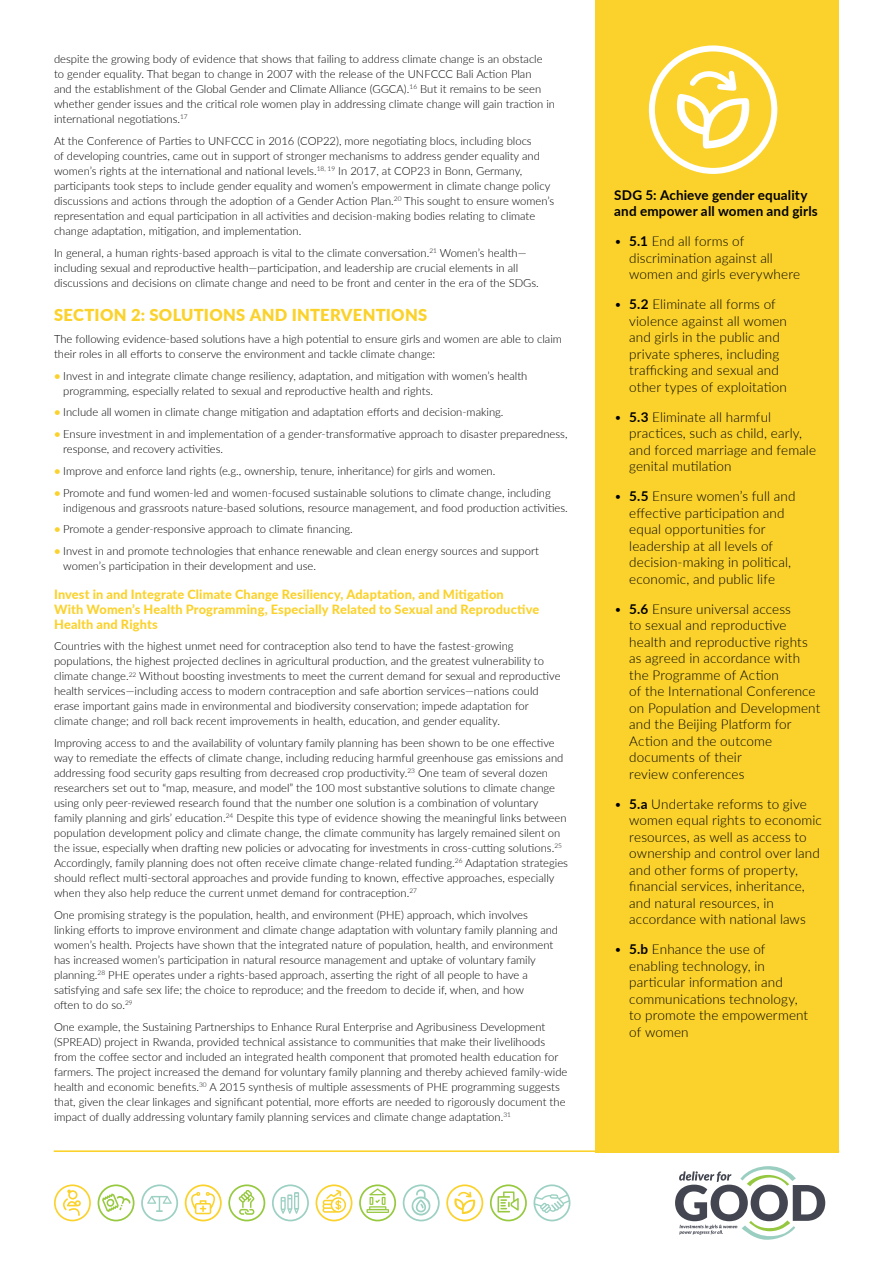
<style>
.page{position:relative;width:893px;height:1263px;background:#fff}
.page>*{position:absolute;margin:0;border:0;box-sizing:border-box;transform-origin:0 0}
.t1{font:900 16.5px "Lato";letter-spacing:.02em;color:#fbd22c}
.t2{font:300 13.5px/16.5px "Lato";letter-spacing:.01em;color:#000}
.t3{font:700 13.5px/16.5px "Lato";letter-spacing:.015em;color:#000}
.t4{font:800 12.75px/15px "Lato";letter-spacing:.015em;color:#fbd22c}
.t5{font:300 11.25px/15px "Lato";color:#000}
.s1{font-weight:700;color:#fbd22c}
.s2{font-weight:700}
</style>
<div class="page">
<hr style="left:54px;top:1150px;width:785px;height:2px;background:#fbd22c">
<div style="left:595px;top:0;width:244px;height:1152px;background:#fbd22c"></div>
<svg style="left:141px;top:1184px;width:37px;height:37px"></svg>
<svg style="left:98px;top:1184px;width:37px;height:37px"></svg>
<svg style="left:228px;top:1184px;width:37px;height:37px"></svg>
<svg style="left:359px;top:1184px;width:37px;height:37px"></svg>
<svg style="left:54px;top:1184px;width:37px;height:37px"></svg>
<svg style="left:490px;top:1184px;width:37px;height:37px"></svg>
<svg style="left:533px;top:1184px;width:37px;height:37px"></svg>
<svg style="left:272px;top:1184px;width:37px;height:37px"></svg>
<svg style="left:403px;top:1184px;width:37px;height:37px"></svg>
<svg style="left:446px;top:1184px;width:37px;height:37px"></svg>
<svg style="left:185px;top:1184px;width:37px;height:37px"></svg>
<svg style="left:316px;top:1184px;width:36px;height:37px"></svg>
<svg style="left:675px;top:1166px;width:150px;height:74px"></svg>
<svg style="left:649px;top:45px;width:128px;height:129px"></svg>
<p class="t5" style="left:54px;top:51px;width:503px">despite the growing body of evidence that shows that failing to address climate change is an obstacle to gender equality. That began to change in 2007 with the release of the UNFCCC Bali Action Plan<br>and the establishment of the Global Gender and Climate Alliance (GGCA).<sup>16</sup> But it remains to be seen whether gender issues and the critical role women play in addressing climate change will gain traction in international negotiations.<sup>17</sup></p>
<p class="t5" style="left:54px;top:133px;width:502px">At the Conference of Parties to UNFCCC in 2016 (COP22), more negotiating blocs, including blocs<br>of developing countries, came out in support of stronger mechanisms to address gender equality and women’s rights at the international and national levels.<sup>18,</sup> <sup>19</sup> In 2017, at COP23 in Bonn, Germany, participants took steps to include gender equality and women’s empowerment in climate change policy discussions and actions through the adoption of a Gender Action Plan.<sup>20</sup> This sought to ensure women’s representation and equal participation in all activities and decision-making bodies relating to climate change adaptation, mitigation, and implementation.</p>
<p class="t5" style="left:54px;top:245px;width:486px">In general, a human rights-based approach is vital to the climate conversation.<sup>21</sup> Women’s health— including sexual and reproductive health—participation, and leadership are crucial elements in all discussions and decisions on climate change and need to be front and center in the era of the SDGs.</p>
<h1 class="t1" style="left:54px;top:303px;width:375px">SECTION 2: SOLUTIONS AND INTERVENTIONS</h1>
<p class="t5" style="left:54px;top:331px;width:509px">The following evidence-based solutions have a high potential to ensure girls and women are able to claim their roles in all efforts to conserve the environment and tackle climate change:</p>
<p class="t5" style="left:63px;top:368px;width:466px;text-indent:-9px"><span class="s1">•</span> Invest in and integrate climate change resiliency, adaptation, and mitigation with women’s health programming, especially related to sexual and reproductive health and rights.</p>
<p class="t5" style="left:54px;top:404px;width:451px"><span class="s1">•</span> Include all women in climate change mitigation and adaptation efforts and decision-making.</p>
<p class="t5" style="left:63px;top:426px;width:506px;text-indent:-9px"><span class="s1">•</span> Ensure investment in and implementation of a gender-transformative approach to disaster preparedness, response, and recovery activities.</p>
<p class="t5" style="left:54px;top:463px;width:443px"><span class="s1">•</span> Improve and enforce land rights (e.g., ownership, tenure, inheritance) for girls and women.</p>
<p class="t5" style="left:63px;top:485px;width:506px;text-indent:-9px"><span class="s1">•</span> Promote and fund women-led and women-focused sustainable solutions to climate change, including indigenous and grassroots nature-based solutions, resource management, and food production activities.</p>
<p class="t5" style="left:54px;top:521px;width:300px"><span class="s1">•</span> Promote a gender-responsive approach to climate financing.</p>
<p class="t5" style="left:63px;top:543px;width:477px;text-indent:-9px"><span class="s1">•</span> Invest in and promote technologies that enhance renewable and clean energy sources and support women’s participation in their development and use.</p>
<p class="t4" style="left:54px;top:586px;width:487px">Invest in and Integrate Climate Change Resiliency, Adaptation, and Mitigation<br>With Women’s Health Programming, Especially Related to Sexual and Reproductive<br>Health and Rights</p>
<p class="t5" style="left:54px;top:638px;width:508px">Countries with the highest unmet need for contraception also tend to have the fastest-growing populations, the highest projected declines in agricultural production, and the greatest vulnerability to climate change.<sup>22</sup> Without boosting investments to meet the current demand for sexual and reproductive health services—including access to modern contraception and safe abortion services—nations could erase important gains made in environmental and biodiversity conservation; impede adaptation for climate change; and roll back recent improvements in health, education, and gender equality.</p>
<p class="t5" style="left:54px;top:735px;width:515px">Improving access to and the availability of voluntary family planning has been shown to be one effective way to remediate the effects of climate change, including reducing harmful greenhouse gas emissions and addressing food security gaps resulting from decreased crop productivity.<sup>23</sup> One team of several dozen researchers set out to “map, measure, and model” the 100 most substantive solutions to climate change using only peer-reviewed research found that the number one solution is a combination of voluntary family planning and girls’ education.<sup>24</sup> Despite this type of evidence showing the meaningful links between population development policy and climate change, the climate community has largely remained silent on the issue, especially when drafting new policies or advocating for investments in cross-cutting solutions.<sup>25<br></sup>Accordingly, family planning does not often receive climate change-related funding.<sup>26</sup> Adaptation strategies should reflect multi-sectoral approaches and provide funding to known, effective approaches, especially when they also help reduce the current unmet demand for contraception.<sup>27</sup></p>
<p class="t5" style="left:54px;top:907px;width:506px">One promising strategy is the population, health, and environment (PHE) approach, which involves linking efforts to improve environment and climate change adaptation with voluntary family planning and women’s health. Projects have shown that the integrated nature of population, health, and environment has increased women’s participation in natural resource management and uptake of voluntary family planning.<sup>28</sup> PHE operates under a rights-based approach, asserting the right of all people to have a satisfying and safe sex life; the choice to reproduce; and the freedom to decide if, when, and how<br>often to do so.<sup>29</sup></p>
<p class="t5" style="left:54px;top:1019px;width:515px">One example, the Sustaining Partnerships to Enhance Rural Enterprise and Agribusiness Development (SPREAD) project in Rwanda, provided technical assistance to communities that make their livelihoods from the coffee sector and included an integrated health component that promoted health education for farmers. The project increased the demand for voluntary family planning and thereby achieved family-wide health and economic benefits.<sup>30</sup> A 2015 synthesis of multiple assessments of PHE programming suggests that, given the clear linkages and significant potential, more efforts are needed to rigorously document the impact of dually addressing voluntary family planning services and climate change adaptation.<sup>31</sup></p>
<p class="t3" style="left:614px;top:186px;width:205px">SDG 5: Achieve gender equality and empower all women and girls</p>
<p class="t2" style="left:629px;top:233px;width:172px;text-indent:-15px">• <span class="s2">5.1</span> End all forms of discrimination against all women and girls everywhere</p>
<p class="t2" style="left:629px;top:296px;width:159px;text-indent:-15px">• <span class="s2">5.2</span> Eliminate all forms of violence against all women and girls in the public and private spheres, including trafficking and sexual and other types of exploitation</p>
<p class="t2" style="left:629px;top:408px;width:188px;text-indent:-15px">• <span class="s2">5.3</span> Eliminate all harmful practices, such as child, early, and forced marriage and female genital mutilation</p>
<p class="t2" style="left:629px;top:488px;width:168px;text-indent:-15px">• <span class="s2">5.5</span> Ensure women’s full and effective participation and equal opportunities for leadership at all levels of decision-making in political, economic, and public life</p>
<p class="t2" style="left:629px;top:600px;width:193px;text-indent:-15px">• <span class="s2">5.6</span> Ensure universal access<br>to sexual and reproductive health and reproductive rights as agreed in accordance with the Programme of Action<br>of the International Conference on Population and Development and the Beijing Platform for<br>Action and the outcome documents of their<br>review conferences</p>
<p class="t2" style="left:629px;top:795px;width:194px;text-indent:-15px">• <span class="s2">5.a</span> Undertake reforms to give women equal rights to economic resources, as well as access to ownership and control over land and other forms of property, financial services, inheritance, and natural resources, in accordance with national laws</p>
<p class="t2" style="left:629px;top:941px;width:180px;text-indent:-15px">• <span class="s2">5.b</span> Enhance the use of enabling technology, in particular information and communications technology, to promote the empowerment of women</p>
</div>
